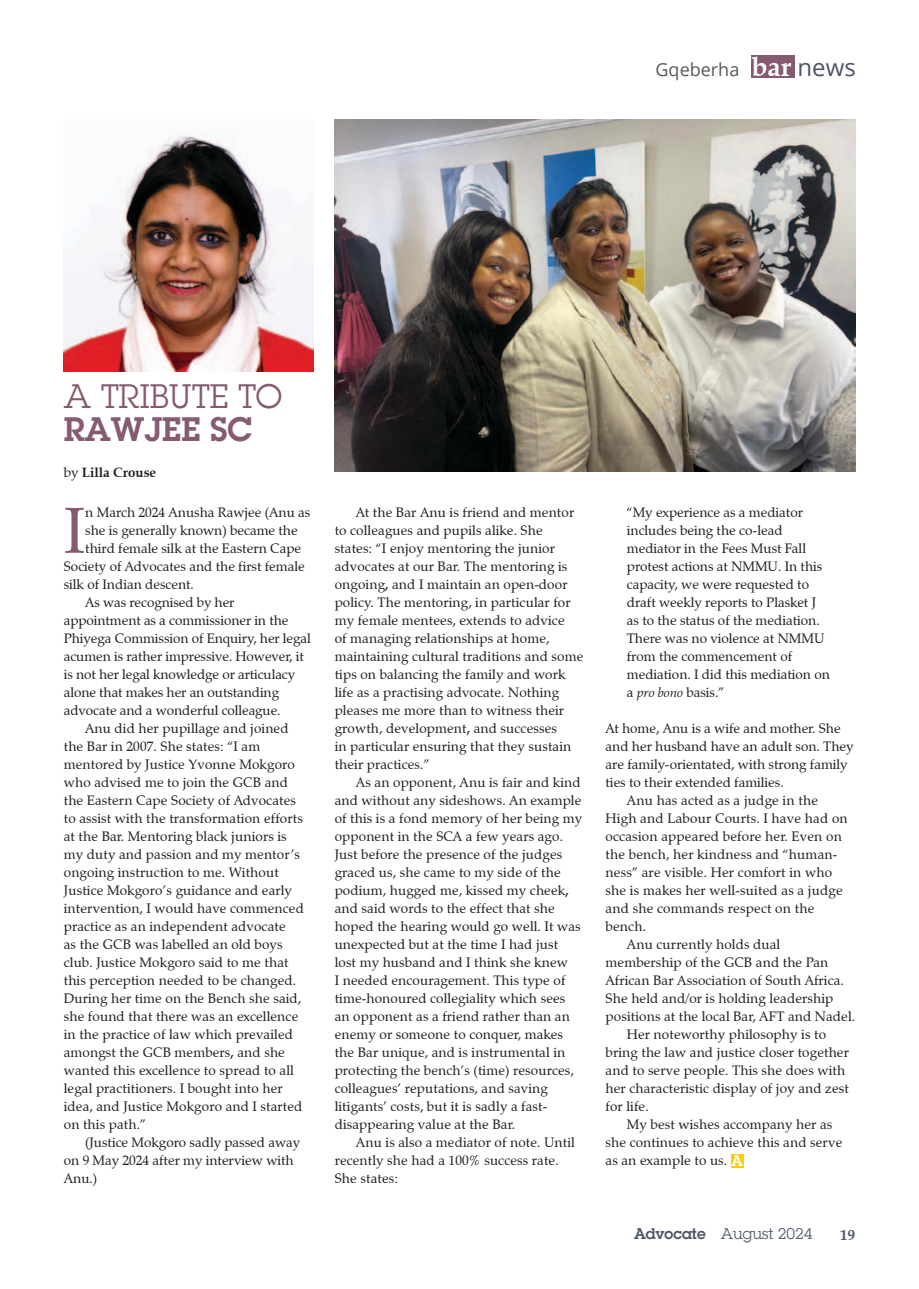
<style>
.page{position:relative;width:919px;height:1289px;background:#fff}
.page>*{position:absolute;margin:0;border:0;box-sizing:border-box;transform-origin:0 0}
.Drop_Cap{font:64.8px "Zapf Calligraphic 801 BT";color:#855b72}
.STRAP_2_Bar_News{font:33px/33px "Lubalin Graph";color:#855b72}
.t1{font:24px "Open Sans";color:#4c5669}
.Body_one{font:18px "Open Sans";color:#58595b}
.t2{font:15px "Lubalin Graph";color:#4c5669}
.t3{font:700 15px "Zapf Calligraphic 801 BT";color:#4c5669}
.t4{font:600 15px "Lubalin Graph";color:#fff}
.Body_text{font:13.5px/18px "Zapf Calligraphic 801 BT";letter-spacing:.01em;color:#231f20}
.Body_hang{font:13.5px/18px "Zapf Calligraphic 801 BT";color:#231f20}
.Drop_Cap-2{font:13.5px "Zapf Calligraphic 801 BT";color:#231f20}
.Body_one-2{font:13.5px/18px "Zapf Calligraphic 801 BT";color:#231f20}
.Body_one-3{font:700 13.5px "Zapf Calligraphic 801 BT";color:#231f20}
.s1{font-family:"Zapf Calligraphic 801 BT";font-weight:700;font-size:27px;color:#fff}
.s2{font-weight:600}
.s3{font-weight:400}
.s4{font-weight:700}
.s5{font-style:italic}
</style>
<div class="page">
<div style="left:751px;top:56px;width:43px;height:22px;background:#855b72"></div>
<div style="left:731px;top:1153px;width:12px;height:14px;background:#ffcb04"></div>
<img style="left:64px;top:134px;width:249px;height:237px">
<img style="left:334px;top:119px;width:521px;height:352px">
<p class="Body_one" style="left:655px;top:57px;width:85px">Gqeberha</p>
<h3 class="t1" style="left:752px;top:51px;width:105px"><span class="s1">bar</span> news</h3>
<p class="STRAP_2_Bar_News" style="left:64px;top:379px;width:220px">A TRIBUTE TO<br><span class="s2">RAWJEE SC</span></p>
<p class="Body_one-3" style="left:64px;top:464px;width:94px"><span class="s3">by</span> Lilla Crouse</p>
<p class="Drop_Cap" style="left:64px;top:490px;width:23px">I</p>
<p class="Drop_Cap-2" style="left:85px;top:504px;width:226px">n March 2024 Anusha Rawjee (Anu as</p>
<p class="Drop_Cap-2" style="left:85px;top:522px;width:214px">she is generally known) became the</p>
<p class="Drop_Cap-2" style="left:85px;top:540px;width:217px">third female silk at the Eastern Cape</p>
<p class="Drop_Cap-2" style="left:64px;top:558px;width:242px">Society of Advocates and the first female</p>
<p class="Drop_Cap-2" style="left:64px;top:576px;width:132px">silk of Indian descent.</p>
<p class="Body_text" style="left:64px;top:593px;width:248px;text-indent:21px">As was recognised by her appointment as a commissioner in the Phiyega Commission of Enquiry, her legal acumen is rather impressive. However, it is not her legal knowledge or articulacy alone that makes her an outstanding advocate and a wonderful colleague.</p>
<p class="Body_text" style="left:64px;top:719px;width:241px;text-indent:21px">Anu did her pupillage and joined the Bar in 2007. She states: “I am mentored by Justice Yvonne Mokgoro who advised me to join the GCB and the Eastern Cape Society of Advocates to assist with the transformation efforts at the Bar. Mentoring black juniors is my duty and passion and my mentor’s ongoing instruction to me. Without Justice Mokgoro’s guidance and early intervention, I would have commenced practice as an independent advocate<br>as the GCB was labelled an old boys club. Justice Mokgoro said to me that this perception needed to be changed.<br>During her time on the Bench she said, she found that there was an excellence in the practice of law which prevailed amongst the GCB members<span class="s4">,</span> and she wanted this excellence to spread to all legal practitioners. I bought into her idea, and Justice Mokgoro and I started on this path.”</p>
<p class="Body_text" style="left:64px;top:1133px;width:238px;text-indent:21px">(Justice Mokgoro sadly passed away on 9 May 2024 after my interview with<br>Anu.)</p>
<p class="Body_text" style="left:334px;top:503px;width:250px;text-indent:21px">At the Bar Anu is friend and mentor to colleagues and pupils alike. She states: “I enjoy mentoring the junior advocates at our Bar. The mentoring is ongoing<span class="s4">,</span> and I maintain an open-door policy. The mentoring, in particular for my female mentees, extends to advice<br>of managing relationships at home, maintaining cultural traditions and some tips on balancing the family and work life as a practising advocate. Nothing pleases me more than to witness their growth, development<span class="s4">,</span> and successes<br>in particular ensuring that they sustain their practices.”</p>
<p class="Body_text" style="left:334px;top:773px;width:249px;text-indent:21px">As an opponent, Anu is fair and kind and without any sideshows. An example of this is a fond memory of her being my opponent in the SCA a few years ago.<br>Just before the presence of the judges graced us, she came to my side of the podium, hugged me, kissed my cheek<span class="s4">, </span>and said words to the effect that she hoped the hearing would go well. It was unexpected but at the time I had just lost my husband and I think she knew<br>I needed encouragement. This type of time-honoured collegiality which sees an opponent as a friend rather than an enemy or someone to conquer, makes the Bar unique, and is instrumental in protecting the bench’s (time) resources, colleagues’ reputations, and saving litigants’ costs, but it is sadly a fast&shy;disappearing value at the Bar.</p>
<p class="Body_text" style="left:334px;top:1133px;width:242px;text-indent:21px">Anu is also a mediator of note. Until recently she had a 100% success rate.<br>She states:</p>
<p class="Body_hang" style="left:626px;top:503px;width:205px">“My experience as a mediator includes being the co-lead mediator in the Fees Must Fall protest actions at NMMU. In this capacity, we were requested to draft weekly reports to Plasket J as to the status of the mediation.<br>There was no violence at NMMU from the commencement of mediation. I did this mediation on a <span class="s5">pro bono</span> basis.”</p>
<p class="Body_one-2" style="left:605px;top:719px;width:249px">At home, Anu is a wife and mother. She and her husband have an adult son. They are family-orientated, with strong family ties to their extended families.</p>
<p class="Body_text" style="left:605px;top:791px;width:244px;text-indent:21px">Anu has acted as a judge in the<br>High and Labour Courts. I have had on occasion appeared before her. Even on the bench, her kindness and “human&shy;ness” are visible. Her comfort in who she is makes her well-suited as a judge and she commands respect on the bench.</p>
<p class="Body_text" style="left:605px;top:935px;width:251px;text-indent:21px">Anu currently holds dual membership of the GCB and the Pan African Bar Association of South Africa.<br>She held and/or is holding leadership positions at the local Bar, AFT and Nadel.</p>
<p class="Body_text" style="left:605px;top:1025px;width:245px;text-indent:21px">Her noteworthy philosophy is to bring the law and justice closer together and to serve people. This she does with her characteristic display of joy and zest for life.</p>
<p class="Body_text" style="left:605px;top:1115px;width:238px;text-indent:21px">My best wishes accompany her as she continues to achieve this and serve as an example to us.</p>
<p class="t4" style="left:731px;top:1150px;width:13px">A</p>
<p class="t2" style="left:634px;top:1224px;width:180px"><span class="s2">Advocate</span> August 2024</p>
<p class="t3" style="left:840px;top:1225px;width:16px">19</p>
</div>
